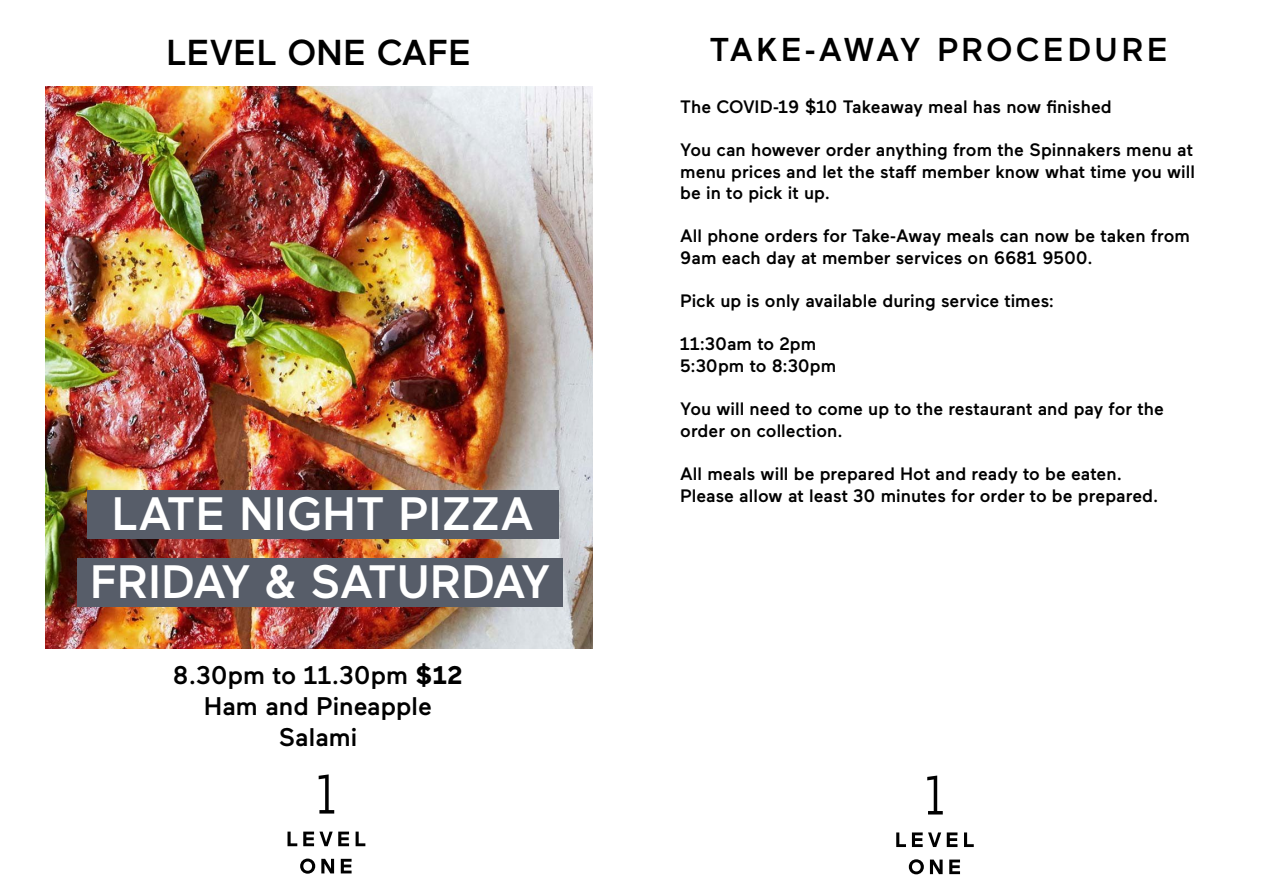
<style>
.page{position:relative;width:1263px;height:893px;background:#fff}
.page>*{position:absolute;margin:0;border:0;box-sizing:border-box;transform-origin:0 0}
.t1{font:500 46.8px/68.1px "Maax";color:#fff;text-align:center}
.t2{font:500 36px "Maax";color:#000}
.t3{font:500 33px "Maax";letter-spacing:.09em;color:#000}
.t4{font:500 25.5px/30.6px "Maax";color:#000;text-align:center}
.t5{font:500 18px/21.6px "Maax";color:#000}
.s1{font-weight:700}
</style>
<div class="page">
<svg style="left:896px;top:832px;width:10px;height:15px"></svg>
<svg style="left:912px;top:832px;width:29px;height:15px"></svg>
<svg style="left:947px;top:832px;width:10px;height:15px"></svg>
<svg style="left:964px;top:832px;width:10px;height:15px"></svg>
<svg style="left:909px;top:859px;width:15px;height:15px"></svg>
<svg style="left:930px;top:859px;width:13px;height:15px"></svg>
<svg style="left:949px;top:859px;width:11px;height:15px"></svg>
<svg style="left:927px;top:775px;width:16px;height:39px"></svg>
<svg style="left:287px;top:832px;width:10px;height:14px"></svg>
<svg style="left:303px;top:832px;width:46px;height:14px"></svg>
<svg style="left:356px;top:832px;width:9px;height:14px"></svg>
<svg style="left:300px;top:858px;width:15px;height:16px"></svg>
<svg style="left:321px;top:859px;width:13px;height:14px"></svg>
<svg style="left:341px;top:859px;width:11px;height:14px"></svg>
<svg style="left:319px;top:774px;width:15px;height:39px"></svg>
<img style="left:45px;top:86px;width:547px;height:562px">
<div style="left:87px;top:490px;width:471px;height:48px;background:#575d69"></div>
<div style="left:78px;top:558px;width:485px;height:48px;background:#575d69"></div>
<h2 class="t2" style="left:166px;top:29px;width:307px">LEVEL ONE CAFE</h2>
<h1 class="t1" style="left:90px;top:478px;width:462px">LATE NIGHT PIZZA<br>FRIDAY &amp; SATURDAY</h1>
<h3 class="t4" style="left:173px;top:659px;width:291px">8.30pm to 11.30pm <span class="s1">$12<br></span>Ham and Pineapple<br>Salami</h3>
<h3 class="t3" style="left:709px;top:28px;width:460px">TAKE-AWAY PROCEDURE</h3>
<p class="t5" style="left:680px;top:95px;width:433px">The COVID-19 $10 Takeaway meal has now finished</p>
<p class="t5" style="left:680px;top:138px;width:516px;text-align:justify">You can however order anything from the Spinnakers menu at menu prices and let the staff member know what time you will be in to pick it up.</p>
<p class="t5" style="left:680px;top:224px;width:511px">All phone orders for Take-Away meals can now be taken from<br>9am each day at member services on 6681 9500.</p>
<p class="t5" style="left:680px;top:289px;width:375px">Pick up is only available during service times:</p>
<p class="t5" style="left:680px;top:332px;width:158px">11:30am to 2pm<br>5:30pm to 8:30pm</p>
<p class="t5" style="left:680px;top:397px;width:485px">You will need to come up to the restaurant and pay for the order on collection.</p>
<p class="t5" style="left:680px;top:462px;width:479px">All meals will be prepared Hot and ready to be eaten.<br>Please allow at least 30 minutes for order to be prepared.</p>
</div>
